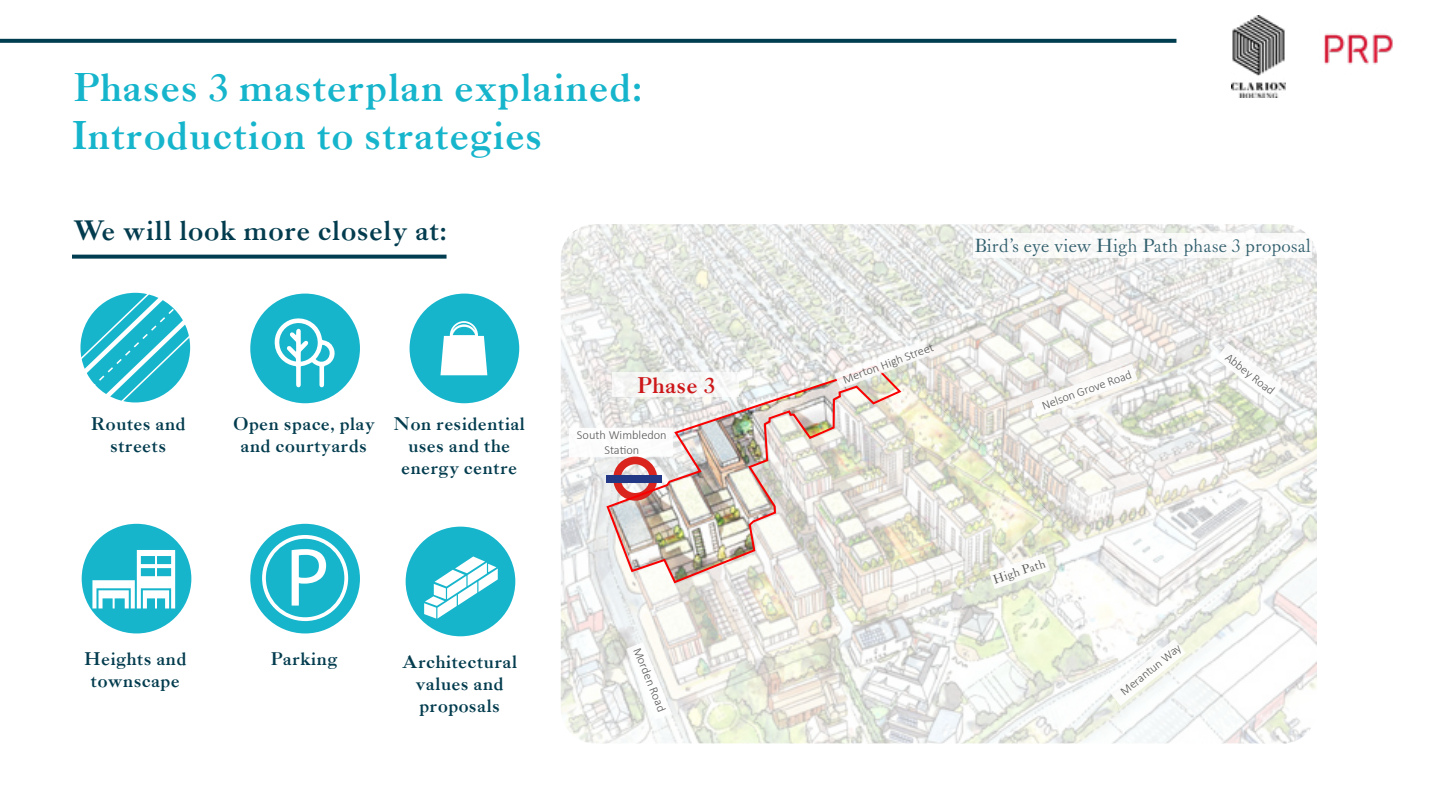
<style>
.page{position:relative;width:1440px;height:810px;background:#fff}
.page>*{position:absolute;margin:0;border:0;box-sizing:border-box;transform-origin:0 0}
.t1{font:700 40px/48px "LTC Caslon Pro";color:#16b5cc}
.t2{font:700 28px "LTC Caslon Pro";color:#033c4e}
.t3{font:700 22.6px "LTC Caslon Pro";color:#cd1719}
.t4{font:18.8px "LTC Caslon Pro";color:#033c4e}
.t5{font:700 18.2px/22px "LTC Caslon Pro";color:#033c4e;text-align:center}
.t6{font:300 12.4px/14.8px "Calibri";color:#575756;text-align:center}
.t7{font:12.4px "LTC Caslon Pro";color:#575756}
</style>
<div class="page">
<svg style="left:0;top:39px;width:1176px;height:4px;background:#0b4557"></svg>
<img style="left:1231px;top:16px;width:55px;height:81px">
<img style="left:1324px;top:33px;width:69px;height:32px">
<svg style="left:72px;top:255px;width:375px;height:4px"></svg>
<div style="left:82px;top:524px;width:109px;height:109px;background:#16b5cc;border-radius:50%"></div>
<div style="left:250px;top:524px;width:110px;height:109px;background:#16b5cc;border-radius:50%"></div>
<div style="left:410px;top:294px;width:109px;height:109px;background:#16b5cc;border-radius:50%"></div>
<div style="left:250px;top:294px;width:110px;height:109px;background:#16b5cc;border-radius:50%"></div>
<svg style="left:274px;top:318px;width:61px;height:70px"></svg>
<svg style="left:92px;top:550px;width:83px;height:58px"></svg>
<svg style="left:440px;top:321px;width:47px;height:54px"></svg>
<svg style="left:80px;top:292px;width:111px;height:111px"></svg>
<svg style="left:560px;top:224px;width:273px;height:520px"></svg>
<svg style="left:833px;top:224px;width:484px;height:520px"></svg>
<div style="left:569px;top:427px;width:104px;height:31px;background:#fff"></div>
<svg style="left:1109px;top:638px;width:77px;height:68px"></svg>
<svg style="left:1216px;top:343px;width:67px;height:58px"></svg>
<svg style="left:1032px;top:364px;width:106px;height:52px"></svg>
<div style="left:974px;top:233px;width:338px;height:25px;background:#fff"></div>
<svg style="left:989px;top:553px;width:62px;height:36px"></svg>
<svg style="left:625px;top:642px;width:47px;height:79px"></svg>
<svg style="left:262px;top:535px;width:86px;height:86px"></svg>
<div style="left:406px;top:527px;width:109px;height:109px;background:#16b5cc;border-radius:50%"></div>
<svg style="left:424px;top:556px;width:74px;height:63px"></svg>
<img style="left:605px;top:363px;width:298px;height:222px">
<svg style="left:834px;top:340px;width:97px;height:49px"></svg>
<h1 class="t1" style="left:72px;top:66px;width:571px">Phases 3 masterplan explained:<br>Introduction to strategies</h1>
<h2 class="t2" style="left:73px;top:216px;width:375px">We will look more closely at:</h2>
<p class="t5" style="left:91px;top:414px;width:97px">Routes and streets</p>
<p class="t5" style="left:233px;top:414px;width:144px">Open space, play and courtyards</p>
<p class="t5" style="left:393px;top:414px;width:134px">Non residential uses and the energy centre</p>
<p class="t3" style="left:636px;top:373px;width:80px">Phase 3</p>
<p class="t6" style="left:577px;top:427px;width:91px">South Wimbledon<br>Station</p>
<p class="t5" style="left:84px;top:649px;width:105px">Heights and townscape</p>
<p class="t5" style="left:270px;top:649px;width:69px">Parking</p>
<p class="t5" style="left:402px;top:652px;width:117px">Architectural values and proposals</p>
<p class="t6" style="left:644px;top:645px;width:69px;rotate:68deg">Morden Road</p>
<p class="t6" style="left:841px;top:372px;width:97px;rotate:-20deg">Merton High Street</p>
<p class="t4" style="left:974px;top:236px;width:338px">Bird’s eye view High Path phase 3 proposal</p>
<p class="t6" style="left:1040px;top:399px;width:96px;rotate:-20deg">Nelson Grove Road</p>
<p class="t6" style="left:1232px;top:350px;width:61px;rotate:38deg">Abbey Road</p>
<p class="t7" style="left:991px;top:574px;width:56px;rotate:-18deg">High Path</p>
<p class="t6" style="left:1117px;top:687px;width:75px;rotate:-39deg">Merantun Way</p>
</div>
